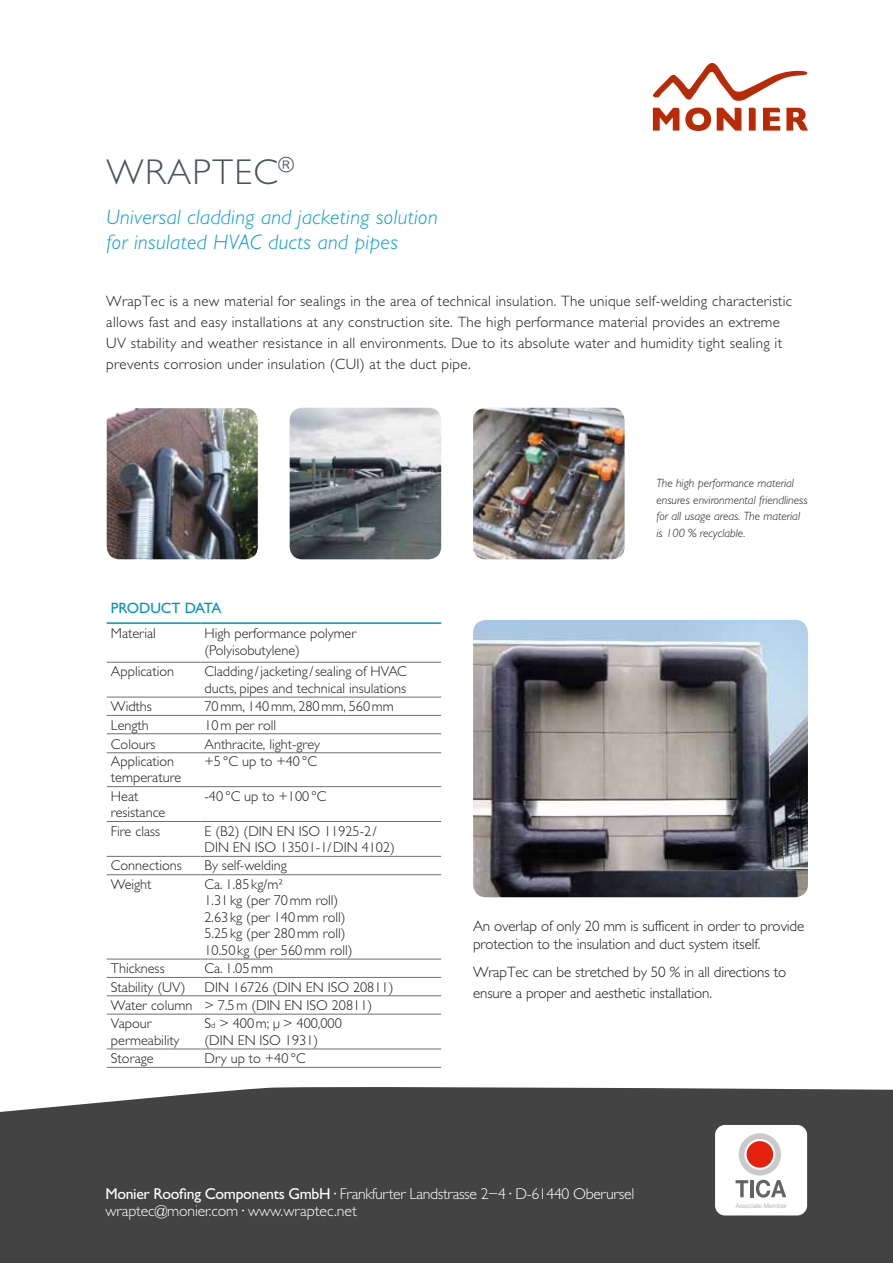
<style>
.page{position:relative;width:893px;height:1263px;background:#fff}
.page>*{position:absolute;margin:0;border:0;box-sizing:border-box;transform-origin:0 0}
.t1{font:300 36px "Gill Sans";letter-spacing:.04em;color:#4b565c}
.t2{font:italic 300 21px/25.2px "Gill Sans";letter-spacing:.02em;color:#009bcf}
.t3{font:300 15.75px/16.5px "Gill Sans";letter-spacing:-.01em;color:#fff}
.t4{font:300 15px/21px "Gill Sans";letter-spacing:.02em;color:#1a1a18}
.t5{font:300 15px/18px "Gill Sans";letter-spacing:-.01em;color:#1a1a18}
.t6{font:15px "Gill Alt One";color:#0093bd}
.t7{font:300 14.25px/16.5px "Gill Sans";color:#1a1a18}
.t8{font:italic 300 12px/16.5px "Gill Sans";color:#1a1a18}
.t9{font:300 6.3px "Helvetica Neue";color:#9c9c9c}
.s1{font-size:8.25px}
.s2{font-weight:400}
</style>
<div class="page">
<div style="left:0;top:1087px;width:893px;height:176px;background:#444343"></div>
<svg style="left:685px;top:108px;width:26px;height:23px"></svg>
<svg style="left:717px;top:108px;width:24px;height:23px"></svg>
<svg style="left:749px;top:108px;width:7px;height:23px"></svg>
<svg style="left:653px;top:108px;width:26px;height:23px"></svg>
<svg style="left:763px;top:108px;width:17px;height:23px"></svg>
<svg style="left:786px;top:108px;width:22px;height:23px"></svg>
<svg style="left:653px;top:62px;width:154px;height:39px"></svg>
<img style="left:290px;top:408px;width:151px;height:151px">
<img style="left:473px;top:408px;width:152px;height:151px">
<img style="left:107px;top:408px;width:151px;height:151px">
<hr style="left:107px;top:697px;width:93px;height:1px;background:#6f6f6e">
<hr style="left:200px;top:697px;width:241px;height:1px;background:#6f6f6e">
<hr style="left:107px;top:715px;width:93px;height:1px;background:#6f6f6e">
<hr style="left:200px;top:715px;width:241px;height:1px;background:#6f6f6e">
<hr style="left:107px;top:733px;width:93px;height:1px;background:#6f6f6e">
<hr style="left:200px;top:733px;width:241px;height:1px;background:#6f6f6e">
<hr style="left:107px;top:786px;width:93px;height:1px;background:#6f6f6e">
<hr style="left:200px;top:786px;width:241px;height:1px;background:#6f6f6e">
<hr style="left:107px;top:821px;width:93px;height:1px;background:#6f6f6e">
<hr style="left:200px;top:821px;width:241px;height:1px;background:#6f6f6e">
<hr style="left:107px;top:856px;width:93px;height:1px;background:#6f6f6e">
<hr style="left:200px;top:856px;width:241px;height:1px;background:#6f6f6e">
<hr style="left:107px;top:874px;width:93px;height:1px;background:#6f6f6e">
<hr style="left:200px;top:874px;width:241px;height:1px;background:#6f6f6e">
<hr style="left:107px;top:959px;width:93px;height:1px;background:#6f6f6e">
<hr style="left:200px;top:959px;width:241px;height:1px;background:#6f6f6e">
<hr style="left:107px;top:977px;width:93px;height:1px;background:#6f6f6e">
<hr style="left:200px;top:977px;width:241px;height:1px;background:#6f6f6e">
<hr style="left:107px;top:995px;width:93px;height:1px;background:#6f6f6e">
<hr style="left:200px;top:995px;width:241px;height:1px;background:#6f6f6e">
<hr style="left:107px;top:1014px;width:93px;height:1px;background:#6f6f6e">
<hr style="left:200px;top:1014px;width:241px;height:1px;background:#6f6f6e">
<hr style="left:107px;top:1048px;width:93px;height:1px;background:#6f6f6e">
<hr style="left:200px;top:1048px;width:241px;height:1px;background:#6f6f6e">
<hr style="left:107px;top:1067px;width:93px;height:1px;background:#6f6f6e">
<hr style="left:200px;top:1067px;width:241px;height:1px;background:#6f6f6e">
<hr style="left:107px;top:622px;width:93px;height:2px;background:#0093bd">
<hr style="left:200px;top:622px;width:241px;height:2px;background:#0093bd">
<hr style="left:107px;top:662px;width:93px;height:1px;background:#6f6f6e">
<hr style="left:200px;top:662px;width:241px;height:1px;background:#6f6f6e">
<svg style="left:274px;top:1021px;width:5px;height:10px"></svg>
<img style="left:473px;top:620px;width:335px;height:277px">
<div style="left:715px;top:1125px;width:92px;height:90px;background:#fff;border-radius:10px"></div>
<div style="left:739px;top:1133px;width:42px;height:42px;background:#cacacb;border-radius:50%"></div>
<svg style="left:744px;top:1139px;width:31px;height:31px"></svg>
<div style="left:747px;top:1141px;width:26px;height:27px;background:#e4200e;border-radius:50%"></div>
<svg style="left:736px;top:1180px;width:12px;height:17px"></svg>
<hr style="left:750px;top:1180px;width:3px;height:17px;background:#636362">
<svg style="left:756px;top:1180px;width:30px;height:18px"></svg>
<hr style="left:107px;top:752px;width:93px;height:1px;background:#6f6f6e">
<hr style="left:200px;top:752px;width:241px;height:1px;background:#6f6f6e">
<h1 class="t1" style="left:107px;top:152px;width:190px">WRAPTEC<sup>®</sup></h1>
<h2 class="t2" style="left:107px;top:205px;width:333px">Universal cladding and jacketing solution for insulated HVAC ducts and pipes</h2>
<p class="t4" style="left:106px;top:290px;width:687px">WrapTec is a new material for sealings in the area of technical insulation. The unique self-welding characteristic allows fast and easy installations at any construction site. The high performance material provides an extreme UV stability and weather resistance in all environments. Due to its absolute water and humidity tight sealing it prevents corrosion under insulation (CUI) at the duct pipe.</p>
<p class="t6" style="left:111px;top:599px;width:112px">PRODUCT DATA</p>
<p class="t7" style="left:111px;top:626px;width:46px">Material</p>
<p class="t7" style="left:204px;top:626px;width:153px">High performance polymer (Polyisobutylene)</p>
<p class="t7" style="left:111px;top:663px;width:65px">Application</p>
<p class="t7" style="left:204px;top:663px;width:204px">Cladding /jacketing /sealing of HVAC ducts, pipes and technical insulations</p>
<p class="t7" style="left:111px;top:698px;width:42px">Widths</p>
<p class="t7" style="left:205px;top:698px;width:191px">70mm, 140mm, 280mm, 560mm</p>
<p class="t7" style="left:111px;top:717px;width:39px">Length</p>
<p class="t7" style="left:205px;top:717px;width:73px">10m per roll</p>
<p class="t7" style="left:111px;top:753px;width:72px">Application temperature</p>
<p class="t7" style="left:205px;top:753px;width:114px">+5°C up to +40°C</p>
<p class="t7" style="left:111px;top:788px;width:56px">Heat resistance</p>
<p class="t7" style="left:205px;top:788px;width:123px">-40°C up to +100°C</p>
<p class="t7" style="left:111px;top:823px;width:51px">Fire class</p>
<p class="t7" style="left:205px;top:823px;width:192px">E (B2) (DIN EN ISO 11925-2/<br>DIN EN ISO 13501-1/DIN 4102)</p>
<p class="t7" style="left:111px;top:857px;width:72px">Connections</p>
<p class="t7" style="left:204px;top:857px;width:84px">By self-welding</p>
<p class="t7" style="left:111px;top:876px;width:42px">Weight</p>
<p class="t7" style="left:204px;top:876px;width:150px">Ca. 1.85kg/m²<br>1.31kg (per 70mm roll)<br>2.63kg (per 140mm roll)<br>5.25kg (per 280mm roll)<br>10.50kg (per 560mm roll)</p>
<p class="t7" style="left:111px;top:960px;width:55px">Thickness</p>
<p class="t7" style="left:204px;top:960px;width:70px">Ca. 1.05mm</p>
<p class="t7" style="left:111px;top:979px;width:76px">Stability (UV)</p>
<p class="t7" style="left:111px;top:736px;width:46px">Colours</p>
<p class="t7" style="left:205px;top:736px;width:117px">Anthracite, light-grey</p>
<p class="t7" style="left:111px;top:978px;width:284px;line-height:18.3px;text-indent:94px">DIN 16726 (DIN EN ISO 20811)<br>Water column &gt; 7.5m (DIN EN ISO 20811)<br>Vapour</p>
<p class="t7" style="left:111px;top:1032px;width:70px">permeability</p>
<p class="t7" style="left:204px;top:1015px;width:139px">S<span class="s1">d</span> &gt; 400m; &gt; 400,000 (DIN EN ISO 1931)</p>
<p class="t7" style="left:111px;top:1050px;width:44px">Storage</p>
<p class="t7" style="left:204px;top:1050px;width:103px">Dry up to +40°C</p>
<p class="t8" style="left:656px;top:475px;width:153px">The high performance material ensures environmental friendliness for all usage areas. The material is 100 % recyclable.</p>
<p class="t5" style="left:473px;top:917px;width:333px">An overlap of only 20 mm is sufficent in order to provide protection to the insulation and duct system itself.</p>
<p class="t5" style="left:473px;top:962px;width:315px;line-height:21px">WrapTec can be stretched by 50 % in all directions to ensure a proper and aesthetic installation.</p>
<p class="t3" style="left:105px;top:1186px;width:530px"><span class="s2">Monier Roofing Components GmbH ·</span> Frankfurter Landstrasse 2−4 <span class="s2">·</span> D-61440 Oberursel wraptec@monier.com <span class="s2">·</span> www.wraptec.net</p>
<p class="t9" style="left:736px;top:1201px;width:52px">Associate Member</p>
</div>
